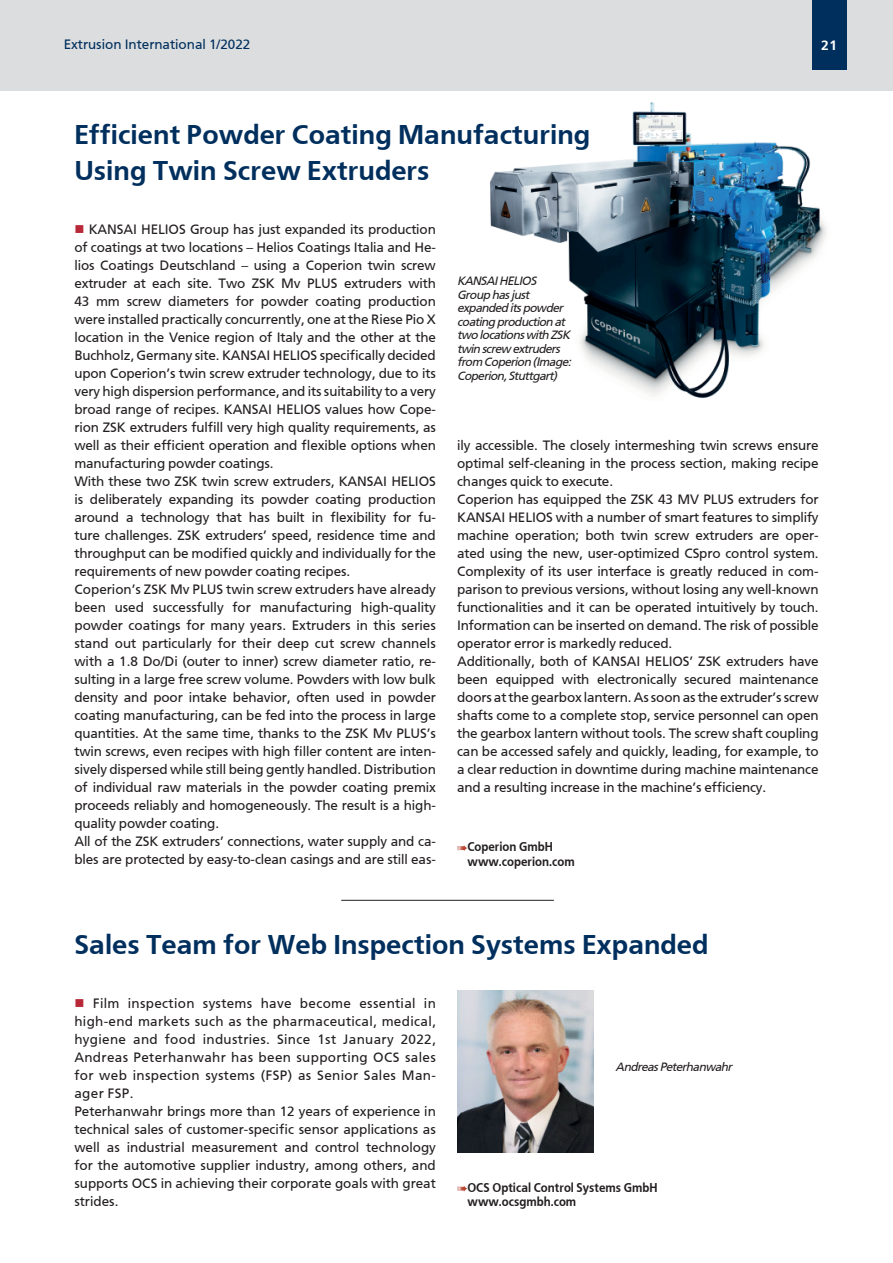
<style>
.page{position:relative;width:893px;height:1263px;background:#fff}
.page>*{position:absolute;margin:0;border:0;box-sizing:border-box;transform-origin:0 0}
.t1{font:700 27px/36px "Frutiger Linotype";color:#002f5e}
.t2{font:13.5px/18px "Frutiger Linotype";letter-spacing:-.01em;color:#231f20}
.t3{font:13.5px "Frutiger Linotype";color:#002f5e}
.t4{font:700 13.5px "Frutiger Linotype";color:#fff}
.t5{font:700 12.75px/14.2px "Frutiger Linotype";color:#231f20;scale:.9 1}
.t6{font:italic 12px/13.5px "Frutiger Linotype";letter-spacing:-.05em;color:#231f20}
</style>
<div class="page">
<div style="left:0;top:0;width:893px;height:90px;background:#dcddde"></div>
<div style="left:812px;top:0;width:34px;height:69px;background:#002f5e"></div>
<svg style="left:457px;top:845px;width:10px;height:6px"></svg>
<hr style="left:341px;top:900px;width:213px;height:1px;background:#231f20">
<img style="left:490px;top:102px;width:336px;height:297px">
<svg style="left:457px;top:1185px;width:10px;height:7px"></svg>
<img style="left:457px;top:991px;width:137px;height:161px">
<p class="t3" style="left:64px;top:37px;width:188px">Extrusion International 1/2022</p>
<p class="t4" style="left:821px;top:37px;width:18px">21</p>
<h1 class="t1" style="left:74px;top:118px;width:517px">Efficient Powder Coating Manufacturing<br>Using Twin Screw Extruders</h1>
<p class="t2" style="left:74px;top:220px;width:363px;text-indent:14px">KANSAI HELIOS Group has just expanded its production of coatings at two locations – Helios Coatings Italia and He&shy;lios Coatings Deutschland – using a Coperion twin screw extruder at each site. Two ZSK Mv PLUS extruders with 43 mm screw diameters for powder coating production were installed practically concurrently, one at the Riese Pio X location in the Venice region of Italy and the other at the Buchhol z, Germany site. KANSAI HELIOS specifically decided upon Coperion’s twin screw extruder technology, due to its very high dispersion performance, and its suitability to a very broad range of recipes. KANSAI HELIOS values how Cope&shy;rion ZSK extruders fulfill very high quality requirements, as well as their efficient operation and flexible options when manufacturing powder coatings.<br>With these two ZSK twin screw extruders, KANSAI HELIOS is deliberately expanding its powder coating production around a technology that has built in flexibility for fu&shy;ture challenges. ZSK extruders’ speed, residence time and throughput can be modified quickly and individually for the requirements of new powder coating recipes.<br>Coperion’s ZSK Mv PLUS twin screw extruders have already been used successfully for manufacturing high-quality powder coatings for many years. Extruders in this series stand out particularly for their deep cut screw channels with a 1.8 Do/Di (outer to inner) screw diameter ratio, re&shy;sulting in a large free screw volume. Powders with low bulk density and poor intake behavior, often used in powder coating manufacturing, can be fed into the process in large quantities. At the same time, thanks to the ZSK Mv PLUS’s twin screws, even recipes with high filler content are inten&shy;sively dispersed while still being gently handled. Distribution of individual raw materials in the powder coating premix proceeds reliably and homogeneously. The result is a high&shy;quality powder coating.<br>All of the ZSK extruders’ connections, water supply and ca&shy;bles are protected by easy-to-clean casings and are still eas-</p>
<p class="t6" style="left:457px;top:274px;width:116px">KANSAI HELIOS<br>Group has just expanded its powder coating production at two locations with ZSK twin screw extruders from Coperion (Image:<br>Coperion, Stuttgart)</p>
<p class="t2" style="left:457px;top:436px;width:363px">ily accessible. The closely intermeshing twin screws ensure optimal self-cleaning in the process section, making recipe changes quick to execute.<br>Coperion has equipped the ZSK 43 MV PLUS extruders for KANSAI HELIOS with a number of smart features to simplify machine operation; both twin screw extruders are oper&shy;ated using the new, user-optimized CSpro control system.<br>Complexity of its user interface is greatly reduced in com&shy;parison to previous versions, without losing any well-known functionalities and it can be operated intuitively by touch.<br>Information can be inserted on demand. The risk of possible operator error is markedly reduced.<br>Additionally, both of KANSAI HELIOS’ ZSK extruders have been equipped with electronically secured maintenance doors at the gearbox lantern. As soon as the extruder’s screw shafts come to a complete stop, service personnel can open the gearbox lantern without tools. The screw shaft coupling can be accessed safely and quickly, leading, for example, to a clear reduction in downtime during machine maintenance and a resulting increase in the machine’s efficiency.</p>
<p class="t5" style="left:467px;top:840px;width:121px">Coperion GmbH www.coperion.com</p>
<h1 class="t1" style="left:74px;top:928px;width:636px">Sales Team for Web Inspection Systems Expanded</h1>
<p class="t2" style="left:74px;top:994px;width:363px;text-indent:18px">Film inspection systems have become essential in high-end markets such as the pharmaceutical, medical, hygiene and food industries. Since 1st January 2022, Andrea s Peterhanwahr has been supporting OCS sales for web inspection systems (FSP) as Senior Sales Man&shy;ager FSP.<br>Peterhanwahr brings more than 12 years of experience in technical sales of customer-specific sensor applications as well as industrial measurement and control technology for the automotive supplier industry, among others, and supports OCS in achieving their corporate goals with great strides.</p>
<p class="t6" style="left:616px;top:1060px;width:118px">Andreas Peterhanwahr</p>
<p class="t5" style="left:467px;top:1181px;width:213px">OCS Optical Control Systems GmbH www.ocsgmbh.com</p>
</div>
